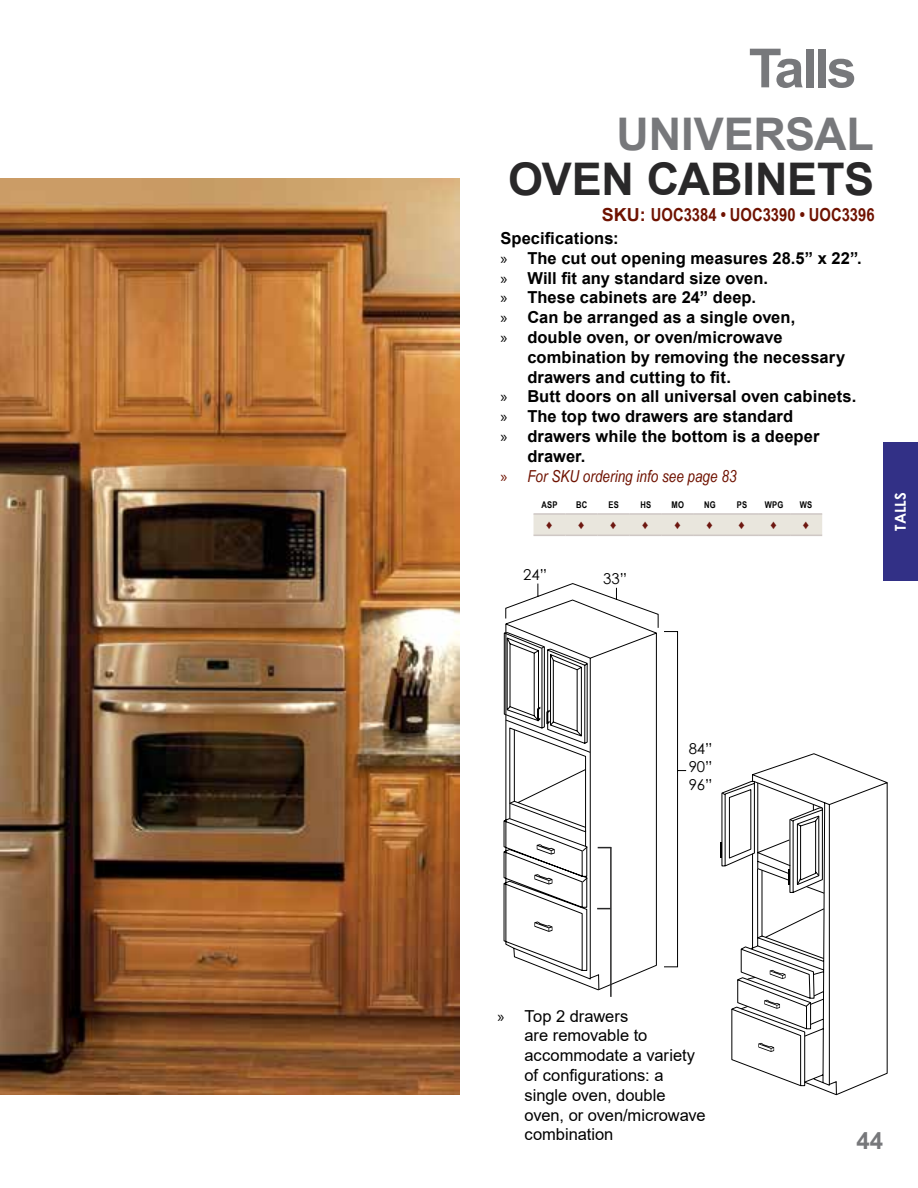
<style>
.page{position:relative;width:918px;height:1188px;background:#fff}
.page>*{position:absolute;margin:0;border:0;box-sizing:border-box;transform-origin:0 0}
.t1{font:700 54px "Arial";letter-spacing:-.05em;color:#77787b}
.t2{font:700 45px "Arial";letter-spacing:-.005em;color:#292829}
.t3{font:700 45px "Arial";letter-spacing:-.005em;color:#77787b}
.t4{font:700 24px "Arial";color:#77787b}
.t5{font:700 18px "Arial Narrow";color:#6f1200}
.t6{font:700 16.5px/19.8px "Arial";letter-spacing:.005em;color:#000}
.t7{font:16.5px/19.8px "Arial";color:#000}
.t8{font:italic 16.5px "Arial Narrow";color:#6f1200}
.t9{font:15px/18px "Century Gothic";color:#000;text-align:justify}
.t10{font:700 15px "Century Gothic";color:#fff}
.t11{font:700 12.3px "Arial Narrow";color:#6d1710}
.t12{font:700 9.3px "Arial Narrow";letter-spacing:.02em;color:#000}
.s1{font-family:"Myriad Pro";font-weight:400}
.s2{font-family:"Myriad Pro";font-style:normal}
.s3{font-family:"Arial"}
.s4{font-family:"Myriad Pro"}
</style>
<div class="page">
<img style="left:0;top:179px;width:459px;height:915px">
<svg style="left:752px;top:753px;width:136px;height:343px"></svg>
<hr style="left:610px;top:847px;width:2px;height:150px;background:#292829">
<svg style="left:503px;top:583px;width:184px;height:407px"></svg>
<hr style="left:514px;top:730px;width:1px;height:71px;background:#000">
<hr style="left:762px;top:870px;width:1px;height:66px;background:#000">
<svg style="left:731px;top:908px;width:106px;height:187px"></svg>
<svg style="left:720px;top:780px;width:105px;height:114px"></svg>
<div style="left:884px;top:442px;width:34px;height:138px;background:#323086"></div>
<div style="left:534px;top:515px;width:288px;height:20px;background:#e9e6dd"></div>
<hr style="left:534px;top:513px;width:32px;height:2px;background:#cfc8c5">
<hr style="left:566px;top:513px;width:32px;height:2px;background:#cfc8c5">
<hr style="left:598px;top:513px;width:32px;height:2px;background:#cfc8c5">
<hr style="left:630px;top:513px;width:32px;height:2px;background:#cfc8c5">
<hr style="left:662px;top:513px;width:32px;height:2px;background:#cfc8c5">
<hr style="left:694px;top:513px;width:32px;height:2px;background:#cfc8c5">
<hr style="left:726px;top:513px;width:32px;height:2px;background:#cfc8c5">
<hr style="left:758px;top:513px;width:32px;height:2px;background:#cfc8c5">
<hr style="left:790px;top:513px;width:32px;height:2px;background:#cfc8c5">
<hr style="left:534px;top:535px;width:32px;height:1px;background:#cfc8c5">
<hr style="left:566px;top:535px;width:32px;height:1px;background:#cfc8c5">
<hr style="left:598px;top:535px;width:32px;height:1px;background:#cfc8c5">
<hr style="left:630px;top:535px;width:32px;height:1px;background:#cfc8c5">
<hr style="left:662px;top:535px;width:32px;height:1px;background:#cfc8c5">
<hr style="left:694px;top:535px;width:32px;height:1px;background:#cfc8c5">
<hr style="left:726px;top:535px;width:32px;height:1px;background:#cfc8c5">
<hr style="left:758px;top:535px;width:32px;height:1px;background:#cfc8c5">
<hr style="left:790px;top:535px;width:32px;height:1px;background:#cfc8c5">
<h1 class="t1" style="left:749px;top:30px;width:110px">Talls</h1>
<h2 class="t3" style="left:617px;top:103px;width:259px">UNIVERSAL</h2>
<h2 class="t2" style="left:508px;top:148px;width:367px">OVEN CABINETS</h2>
<p class="t6" style="left:500px;top:228px;width:363px">Specifications:<br><span class="s1">»</span> The cut out opening measures 28.5” x 22”. <span class="s1">»</span> Will fit any standard size oven.<br><span class="s1">»</span> These cabinets are 24” deep.<br><span class="s1">»</span> Can be arranged as a single oven,<br><span class="s1">»</span> double oven, or oven/microwave</p>
<p class="t6" style="left:527px;top:347px;width:319px">combination by removing the necessary</p>
<p class="t6" style="left:527px;top:367px;width:205px">drawers and cutting to fit.</p>
<p class="t6" style="left:500px;top:387px;width:357px"><span class="s1">»</span> Butt doors on all universal oven cabinets.</p>
<p class="t6" style="left:500px;top:407px;width:294px"><span class="s1">»</span> The top two drawers are standard</p>
<p class="t6" style="left:500px;top:426px;width:321px"><span class="s1">»</span> drawers while the bottom is a deeper</p>
<p class="t6" style="left:527px;top:446px;width:60px">drawer.</p>
<p class="t8" style="left:500px;top:464px;width:238px"><span class="s2">»</span> For SKU ordering info see page 83</p>
<p class="t5" style="left:602px;top:201px;width:274px"><span class="s3">SKU:</span> UOC3384 • UOC3390 • UOC3396</p>
<p class="t12" style="left:542px;top:497px;width:17px">ASP</p>
<p class="t12" style="left:576px;top:497px;width:13px">BC</p>
<p class="t12" style="left:609px;top:497px;width:12px">ES</p>
<p class="t12" style="left:640px;top:497px;width:12px">HS</p>
<p class="t12" style="left:672px;top:497px;width:14px">MO</p>
<p class="t12" style="left:704px;top:497px;width:13px">NG</p>
<p class="t12" style="left:737px;top:497px;width:12px">PS</p>
<p class="t12" style="left:765px;top:497px;width:20px">WPG</p>
<p class="t12" style="left:800px;top:497px;width:14px">WS</p>
<p class="t11" style="left:546px;top:516px;width:8px">♦</p>
<p class="t11" style="left:578px;top:516px;width:8px">♦</p>
<p class="t11" style="left:611px;top:516px;width:8px">♦</p>
<p class="t11" style="left:643px;top:516px;width:8px">♦</p>
<p class="t11" style="left:675px;top:516px;width:8px">♦</p>
<p class="t11" style="left:707px;top:516px;width:8px">♦</p>
<p class="t11" style="left:739px;top:516px;width:8px">♦</p>
<p class="t11" style="left:771px;top:516px;width:8px">♦</p>
<p class="t11" style="left:803px;top:516px;width:8px">♦</p>
<p class="t9" style="left:523px;top:565px;width:25px">24”</p>
<p class="t9" style="left:603px;top:569px;width:25px">33”</p>
<p class="t10" style="left:889px;top:531px;width:40px;rotate:-90deg">TALLS</p>
<p class="t9" style="left:689px;top:740px;width:25px">84” 90” 96”</p>
<p class="t7" style="left:525px;top:1006px;width:183px;text-indent:-27px"><span class="s4">»</span> Top 2 drawers<br>are removable to accommodate a variety of configurations: a single oven, double oven, or oven/microwave combination</p>
<h3 class="t4" style="left:857px;top:1124px;width:28px">44</h3>
</div>
